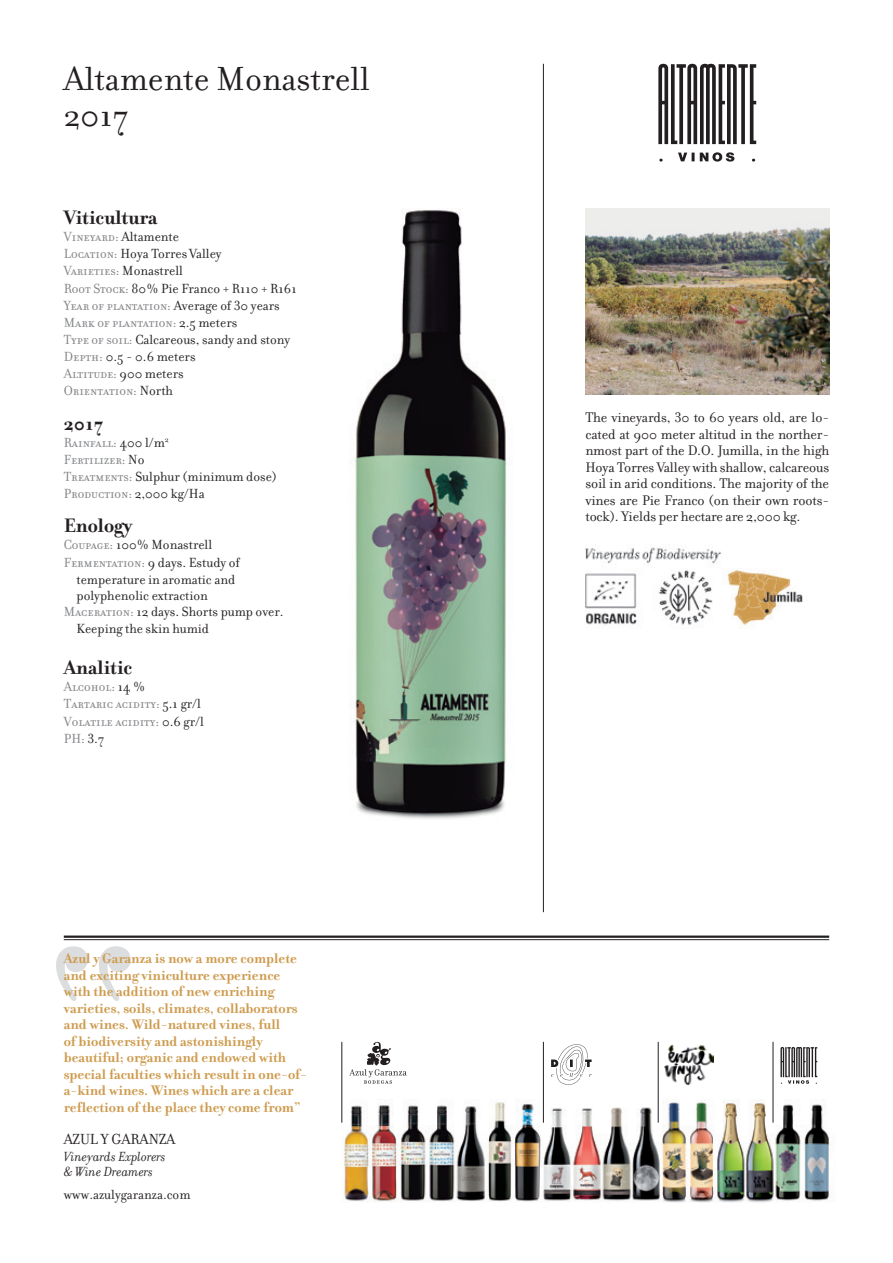
<style>
.page{position:relative;width:893px;height:1263px;background:#fff}
.page>*{position:absolute;margin:0;border:0;box-sizing:border-box;transform-origin:0 0}
.t1{font:700 225px "Filosofia";color:#dcdddf}
.t2{font:36px/36px "Filosofia";color:#231f20}
.TExtos{font:700 21px "Filosofia";color:#231f20}
.t3{font:15.75px "Filosofia Small Caps";color:#231f20}
.t4{font:700 15px/16.5px "Filosofia";color:#ce9c50}
.t5{font:15px/16.5px "Filosofia";letter-spacing:-.01em;color:#231f20;text-align:justify}
.TExtos-2{font:14.25px/17.1px "Filosofia";color:#231f20}
.TExtos-3{font:14.25px/17.1px "Filosofia Small Caps";color:#808285}
.t6{font:italic 14.25px/15px "Filosofia";color:#231f20}
.s1{font-family:"Filosofia Small Caps";color:#808285}
.s2{font-family:"Filosofia";color:#231f20}
</style>
<div class="page">
<img style="left:341px;top:1041px;width:492px;height:162px">
<hr style="left:64px;top:935px;width:765px;height:3px;background:#231f20">
<hr style="left:64px;top:939px;width:765px;height:1px;background:#231f20">
<hr style="left:543px;top:64px;width:1px;height:848px;background:#231f20">
<hr style="left:543px;top:1042px;width:1px;height:81px;background:#231f20">
<hr style="left:341px;top:1042px;width:1px;height:81px;background:#231f20">
<hr style="left:658px;top:1042px;width:1px;height:81px;background:#231f20">
<hr style="left:773px;top:1042px;width:1px;height:81px;background:#231f20">
<svg style="left:349px;top:1042px;width:58px;height:42px"></svg>
<svg style="left:780px;top:1047px;width:37px;height:37px"></svg>
<svg style="left:551px;top:1044px;width:41px;height:41px"></svg>
<img style="left:664px;top:1041px;width:49px;height:45px">
<img style="left:350px;top:210px;width:157px;height:609px">
<img style="left:585px;top:208px;width:244px;height:186px">
<svg style="left:658px;top:64px;width:98px;height:98px"></svg>
<img style="left:585px;top:547px;width:218px;height:80px">
<p class="t2" style="left:64px;top:61px;width:307px">Altamente Monastrell<br>2017</p>
<p class="TExtos" style="left:64px;top:205px;width:95px">Viticultura</p>
<p class="TExtos-2" style="left:64px;top:228px;width:234px"><span class="s1">Vineyard:</span> Altamente<br><span class="s1">Location:</span> Hoya Torres Valley<br><span class="s1">Varieties:</span> Monastrell<br><span class="s1">Root Stock:</span> 80% Pie Franco + R110 + R161<br><span class="s1">Year of plantation:</span> Average of 30 years<br><span class="s1">Mark of plantation:</span> 2.5 meters<br><span class="s1">Type of soil:</span> Calcareous, sandy and stony<br><span class="s1">Depth:</span> 0.5 - 0.6 meters<br><span class="s1">Altitude:</span> 900 meters<br><span class="s1">Orientation:</span> North</p>
<p class="TExtos" style="left:64px;top:410px;width:41px">2017</p>
<p class="TExtos-3" style="left:64px;top:434px;width:215px">Rainfall: <span class="s2">400 l/m</span><sup>2<br></sup>Fertilizer: <span class="s2">No<br></span>Treatments: <span class="s2">Sulphur (minimum dose)<br></span>Production: <span class="s2">2,000 kg/Ha</span></p>
<p class="TExtos" style="left:64px;top:513px;width:70px">Enology</p>
<p class="TExtos-2" style="left:64px;top:537px;width:150px"><span class="s1">Coupage:</span> 100% Monastrell</p>
<p class="TExtos-2" style="left:64px;top:554px;width:178px"><span class="s1">Fermentation:</span> 9 days. Estudy of</p>
<p class="TExtos-2" style="left:77px;top:571px;width:160px">temperature in aromatic and</p>
<p class="TExtos-2" style="left:77px;top:587px;width:133px">polyphenolic extraction</p>
<p class="TExtos-2" style="left:64px;top:603px;width:221px"><span class="s1">Maceration:</span> 12 days. Shorts pump over.</p>
<p class="TExtos-2" style="left:77px;top:620px;width:134px">Keeping the skin humid</p>
<p class="TExtos" style="left:64px;top:655px;width:70px">Analitic</p>
<p class="TExtos-3" style="left:64px;top:678px;width:141px">Alcohol: <span class="s2">14 %<br></span>Tartaric acidity: <span class="s2">5.1 gr/l<br></span>Volatile acidity: <span class="s2">0.6 gr/l<br></span>PH: <span class="s2">3.7</span></p>
<h1 class="t1" style="left:41px;top:889px;width:103px">“</h1>
<p class="t4" style="left:64px;top:950px;width:245px">Azul y Garanza is now a more complete and exciting viniculture experience with the addition of new enriching varieties, soils, climates, collaborators and wines. Wild-natured vines, full<br>of biodiversity and astonishingly beautiful; organic and endowed with special faculties which result in one-of&shy;a-kind wines. Wines which are a clear reflection of the place they come from”</p>
<p class="t3" style="left:64px;top:1130px;width:113px">AZUL Y GARANZA</p>
<p class="t6" style="left:64px;top:1149px;width:103px">Vineyards Explorers &amp; Wine Dreamers</p>
<p class="TExtos-2" style="left:64px;top:1186px;width:128px">www.azulygaranza.com</p>
<p class="t5" style="left:585px;top:410px;width:245px">The vineyards, 30 to 60 years old, are lo&shy;cated at 900 meter altitud in the norther&shy;nmost part of the D.O. Jumilla, in the high Hoya Torres Valley with shallow, calcareous soil in arid conditions. The majority of the vines are Pie Franco (on their own roots&shy;tock). Yields per hectare are 2,000 kg.</p>
</div>
